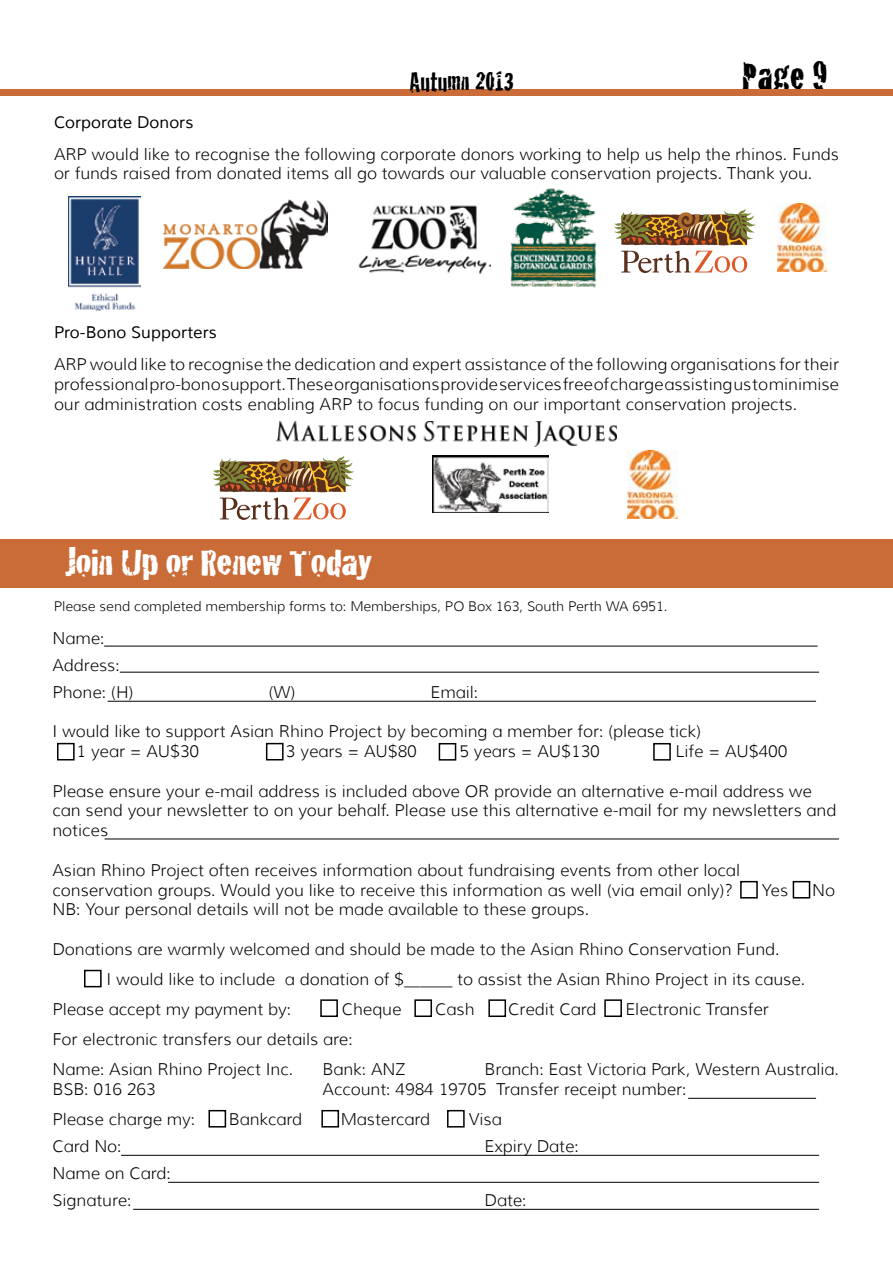
<style>
.page{position:relative;width:893px;height:1263px;background:#fff}
.page>*{position:absolute;margin:0;border:0;box-sizing:border-box;transform-origin:0 0}
.t1{font:42.75px "Cracked";color:#000}
.t2{font:39px "Cracked";letter-spacing:-.02em;color:#fff;scale:1.2 1}
.t3{font:27px "Cracked";color:#000}
.t4{font:300 16.5px/19.8px "Muli";color:#000}
.t5{font:16.5px "Muli";color:#000}
.t6{font:300 13.5px "Muli";color:#000}
</style>
<div class="page">
<div style="left:0;top:90px;width:893px;height:6px;background:#ca6c38"></div>
<img style="left:69px;top:196px;width:72px;height:115px">
<img style="left:163px;top:199px;width:165px;height:69px">
<img style="left:358px;top:205px;width:133px;height:70px">
<img style="left:510px;top:188px;width:87px;height:100px">
<img style="left:277px;top:422px;width:339px;height:24px">
<svg style="left:213px;top:456px;width:141px;height:64px"></svg>
<img style="left:628px;top:450px;width:49px;height:68px">
<img style="left:433px;top:456px;width:116px;height:57px">
<div style="left:0;top:539px;width:893px;height:49px;background:#ca6c38"></div>
<div style="left:57px;top:743px;width:18px;height:17px;border:2px solid #000"></div>
<div style="left:439px;top:743px;width:17px;height:17px;border:2px solid #000"></div>
<div style="left:266px;top:743px;width:18px;height:17px;border:2px solid #000"></div>
<hr style="left:104px;top:646px;width:713px;height:1px;background:#000">
<hr style="left:120px;top:672px;width:699px;height:1px;background:#000">
<hr style="left:108px;top:701px;width:708px;height:1px;background:#000">
<div style="left:488px;top:999px;width:18px;height:18px;border:2px solid #000"></div>
<div style="left:320px;top:999px;width:18px;height:18px;border:2px solid #000"></div>
<div style="left:414px;top:999px;width:18px;height:18px;border:2px solid #000"></div>
<div style="left:604px;top:999px;width:18px;height:18px;border:2px solid #000"></div>
<div style="left:447px;top:1110px;width:18px;height:17px;border:2px solid #000"></div>
<div style="left:321px;top:1110px;width:18px;height:17px;border:2px solid #000"></div>
<div style="left:208px;top:1110px;width:18px;height:17px;border:2px solid #000"></div>
<hr style="left:121px;top:1155px;width:698px;height:1px;background:#000">
<hr style="left:168px;top:1182px;width:651px;height:1px;background:#000">
<hr style="left:133px;top:1209px;width:686px;height:1px;background:#000">
<hr style="left:688px;top:1098px;width:128px;height:1px;background:#000">
<div style="left:84px;top:970px;width:18px;height:17px;border:2px solid #000"></div>
<div style="left:793px;top:881px;width:17px;height:17px;border:2px solid #000"></div>
<div style="left:740px;top:881px;width:18px;height:17px;border:2px solid #000"></div>
<div style="left:653px;top:743px;width:18px;height:17px;border:2px solid #000"></div>
<img style="left:777px;top:203px;width:50px;height:68px">
<svg style="left:621px;top:251px;width:126px;height:22px"></svg>
<svg style="left:614px;top:209px;width:141px;height:36px"></svg>
<hr style="left:105px;top:838px;width:734px;height:1px;background:#000">
<h3 class="t3" style="left:410px;top:60px;width:106px">Autumn 2013</h3>
<h1 class="t1" style="left:742px;top:42px;width:87px">Page 9</h1>
<p class="t5" style="left:54px;top:112px;width:141px">Corporate Donors</p>
<p class="t4" style="left:54px;top:144px;width:786px">ARP would like to recognise the following corporate donors working to help us help the rhinos. Funds or funds raised from donated items all go towards our valuable conservation projects. Thank you.</p>
<p class="t5" style="left:54px;top:323px;width:164px">Pro-Bono Supporters</p>
<p class="t4" style="left:54px;top:354px;width:786px;text-align:justify">ARP would like to recognise the dedication and expert assistance of the following organisations for their professional pro-bono support. These organisations provide services free of charge assisting us to minimise our administration costs enabling ARP to focus funding on our important conservation projects.</p>
<h2 class="t2" style="left:64px;top:531px;width:259px">Join Up or Renew Today</h2>
<p class="t6" style="left:54px;top:598px;width:615px">Please send completed membership forms to: Memberships, PO Box 163, South Perth WA 6951.</p>
<p class="t4" style="left:52px;top:624px;width:83px;line-height:27px">Name:<br>Address:<br>Phone: (H)</p>
<p class="t4" style="left:269px;top:682px;width:29px">(W)</p>
<p class="t4" style="left:430px;top:682px;width:49px">Email:</p>
<p class="t4" style="left:77px;top:721px;width:626px;text-indent:-24px">I would like to support Asian Rhino Project by becoming a member for: (please tick)<br>1 year = AU$30</p>
<p class="t4" style="left:286px;top:741px;width:132px">3 years = AU$80</p>
<p class="t4" style="left:459px;top:741px;width:142px">5 years = AU$130</p>
<p class="t4" style="left:675px;top:741px;width:114px">Life = AU$400</p>
<p class="t4" style="left:52px;top:781px;width:785px">Please ensure your e-mail address is included above OR provide an alternative e-mail address we can send your newsletter to on your behalf. Please use this alternative e-mail for my newsletters and notices</p>
<p class="t4" style="left:52px;top:860px;width:689px">Asian Rhino Project often receives information about fundraising events from other local conservation groups. Would you like to receive this information as well (via email only)?</p>
<p class="t4" style="left:762px;top:880px;width:28px">Yes</p>
<p class="t4" style="left:812px;top:880px;width:24px">No</p>
<p class="t4" style="left:52px;top:900px;width:538px">NB: Your personal details will not be made available to these groups.</p>
<p class="t4" style="left:52px;top:939px;width:728px">Donations are warmly welcomed and should be made to the Asian Rhino Conservation Fund.</p>
<p class="t4" style="left:107px;top:969px;width:700px">I would like to include a donation of $______ to assist the Asian Rhino Project in its cause.</p>
<p class="t4" style="left:52px;top:999px;width:240px">Please accept my payment by:</p>
<p class="t4" style="left:342px;top:999px;width:61px">Cheque</p>
<p class="t4" style="left:435px;top:999px;width:41px">Cash</p>
<p class="t4" style="left:508px;top:999px;width:90px">Credit Card</p>
<p class="t4" style="left:625px;top:999px;width:145px">Electronic Transfer</p>
<p class="t4" style="left:52px;top:1024px;width:302px;line-height:30px">For electronic transfers our details are:<br>Name: Asian Rhino Project Inc.</p>
<p class="t4" style="left:323px;top:1059px;width:84px">Bank: ANZ</p>
<p class="t4" style="left:485px;top:1059px;width:356px">Branch: East Victoria Park, Western Australia.</p>
<p class="t4" style="left:52px;top:1079px;width:105px">BSB: 016 263</p>
<p class="t4" style="left:323px;top:1079px;width:365px">Account: 4984 19705 Transfer receipt number:</p>
<p class="t4" style="left:52px;top:1109px;width:144px">Please charge my:</p>
<p class="t4" style="left:229px;top:1109px;width:75px">Bankcard</p>
<p class="t4" style="left:341px;top:1109px;width:91px">Mastercard</p>
<p class="t4" style="left:469px;top:1109px;width:34px">Visa</p>
<p class="t4" style="left:52px;top:1136px;width:70px">Card No:</p>
<p class="t4" style="left:485px;top:1136px;width:96px">Expiry Date:</p>
<p class="t4" style="left:52px;top:1159px;width:120px;line-height:27px">Name on Card:<br>Signature:</p>
<p class="t4" style="left:485px;top:1190px;width:44px">Date:</p>
</div>
